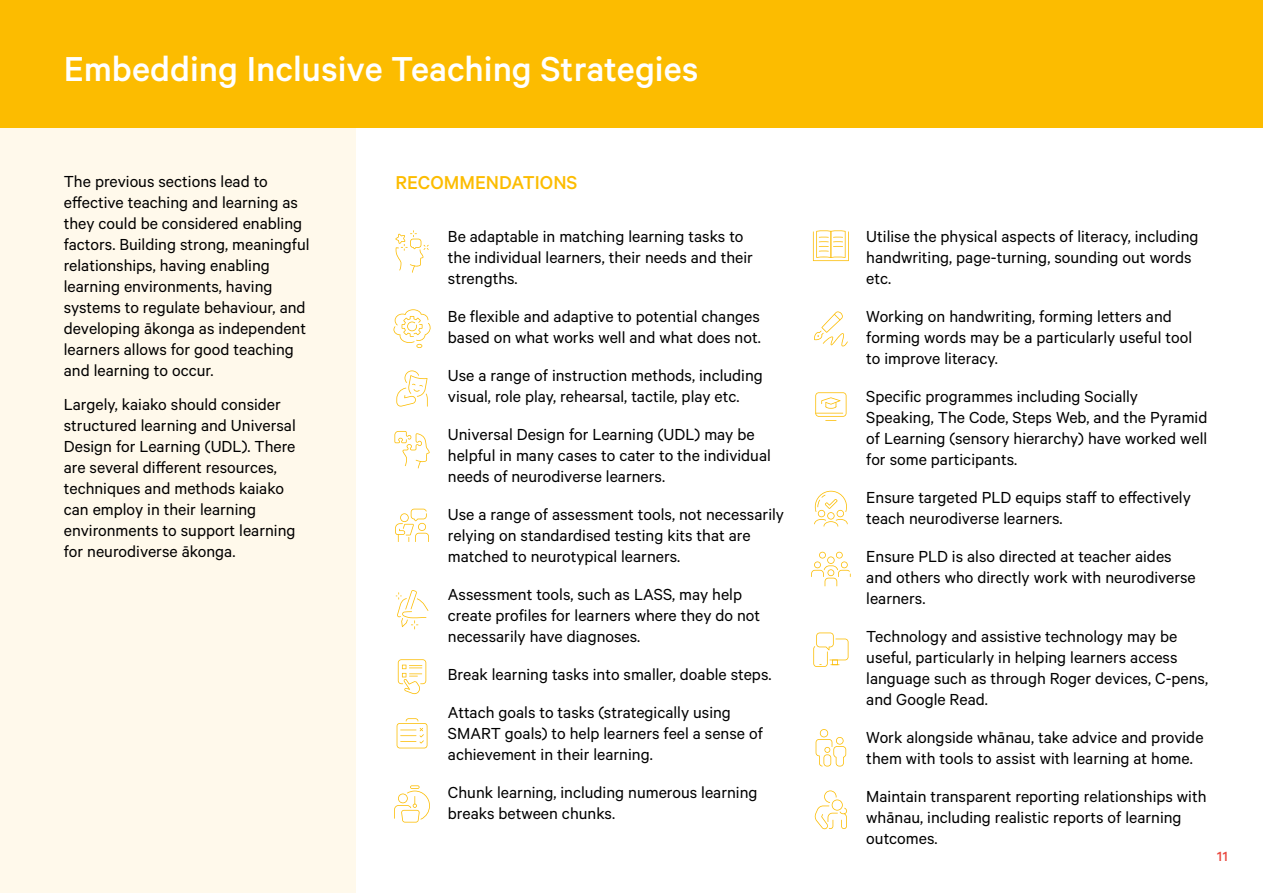
<style>
.page{position:relative;width:1263px;height:893px;background:#fff}
.page>*{position:absolute;margin:0;border:0;box-sizing:border-box;transform-origin:0 0}
.Heading{font:500 39px "Calibre";color:#fff}
.Subhead{font:500 21px "Calibre";color:#fcbc00}
.Body{font:18px/21px "Calibre";color:#000}
.t1{font:500 15px "Calibre";color:#e9483f}
</style>
<div class="page">
<div style="left:0;top:0;width:355px;height:893px;background:#fff9eb"></div>
<div style="left:0;top:0;width:1263px;height:128px;background:#fcbc00"></div>
<svg style="left:397px;top:718px;width:30px;height:30px"></svg>
<svg style="left:816px;top:729px;width:30px;height:37px"></svg>
<svg style="left:813px;top:632px;width:35px;height:35px"></svg>
<svg style="left:814px;top:790px;width:33px;height:39px"></svg>
<svg style="left:395px;top:509px;width:34px;height:33px"></svg>
<svg style="left:395px;top:230px;width:34px;height:43px"></svg>
<svg style="left:393px;top:309px;width:38px;height:39px"></svg>
<svg style="left:398px;top:659px;width:28px;height:35px"></svg>
<svg style="left:814px;top:491px;width:34px;height:36px"></svg>
<svg style="left:396px;top:370px;width:32px;height:37px"></svg>
<svg style="left:396px;top:590px;width:32px;height:39px"></svg>
<svg style="left:813px;top:230px;width:36px;height:31px"></svg>
<svg style="left:814px;top:311px;width:34px;height:35px"></svg>
<svg style="left:394px;top:431px;width:36px;height:37px"></svg>
<svg style="left:394px;top:786px;width:36px;height:36px"></svg>
<svg style="left:811px;top:552px;width:40px;height:34px"></svg>
<svg style="left:815px;top:392px;width:31px;height:29px"></svg>
<p class="Heading" style="left:64px;top:46px;width:636px">Embedding Inclusive Teaching Strategies</p>
<p class="Body" style="left:64px;top:171px;width:247px">The previous sections lead to effective teaching and learning as they could be considered enabling factors. Building strong, meaningful relationships, having enabling learning environments, having systems to regulate behaviour, and developing ākonga as independent learners allows for good teaching and learning to occur.</p>
<p class="Body" style="left:64px;top:393px;width:234px">Largely, kaiako should consider structured learning and Universal<br>Design for Learning (UDL). There are several different resources, techniques and methods kaiako can employ in their learning environments to support learning for neurodiverse ākonga.</p>
<p class="Subhead" style="left:395px;top:171px;width:183px">RECOMMENDATIONS</p>
<p class="Body" style="left:448px;top:225px;width:307px">Be adaptable in matching learning tasks to the individual learners, their needs and their strengths.</p>
<p class="Body" style="left:448px;top:305px;width:315px">Be flexible and adaptive to potential changes based on what works well and what does not.</p>
<p class="Body" style="left:448px;top:364px;width:316px">Use a range of instruction methods, including visual, role play, rehearsal, tactile, play etc.</p>
<p class="Body" style="left:448px;top:423px;width:324px">Universal Design for Learning (UDL) may be helpful in many cases to cater to the individual needs of neurodiverse learners.</p>
<p class="Body" style="left:448px;top:503px;width:338px">Use a range of assessment tools, not necessarily relying on standardised testing kits that are matched to neurotypical learners.</p>
<p class="Body" style="left:448px;top:583px;width:314px">Assessment tools, such as LASS, may help create profiles for learners where they do not necessarily have diagnoses.</p>
<p class="Body" style="left:448px;top:663px;width:325px">Break learning tasks into smaller, doable steps.</p>
<p class="Body" style="left:448px;top:701px;width:316px">Attach goals to tasks (strategically using<br>SMART goals) to help learners feel a sense of achievement in their learning.</p>
<p class="Body" style="left:448px;top:781px;width:311px">Chunk learning, including numerous learning breaks between chunks.</p>
<p class="Body" style="left:866px;top:225px;width:334px">Utilise the physical aspects of literacy, including handwriting, page-turning, sounding out words etc.</p>
<p class="Body" style="left:866px;top:305px;width:327px">Working on handwriting, forming letters and forming words may be a particularly useful tool to improve literacy.</p>
<p class="Body" style="left:866px;top:385px;width:343px">Specific programmes including Socially Speaking, The Code, Steps Web, and the Pyramid of Learning (sensory hierarchy) have worked well for some participants.</p>
<p class="Body" style="left:866px;top:486px;width:326px">Ensure targeted PLD equips staff to effectively teach neurodiverse learners.</p>
<p class="Body" style="left:866px;top:545px;width:331px">Ensure PLD is also directed at teacher aides and others who directly work with neurodiverse learners.</p>
<p class="Body" style="left:866px;top:625px;width:343px">Technology and assistive technology may be useful, particularly in helping learners access language such as through Roger devices, C-pens, and Google Read.</p>
<p class="Body" style="left:866px;top:726px;width:339px">Work alongside whānau, take advice and provide them with tools to assist with learning at home.</p>
<p class="Body" style="left:866px;top:785px;width:342px">Maintain transparent reporting relationships with whānau, including realistic reports of learning outcomes.</p>
<p class="t1" style="left:1217px;top:848px;width:12px">11</p>
</div>
